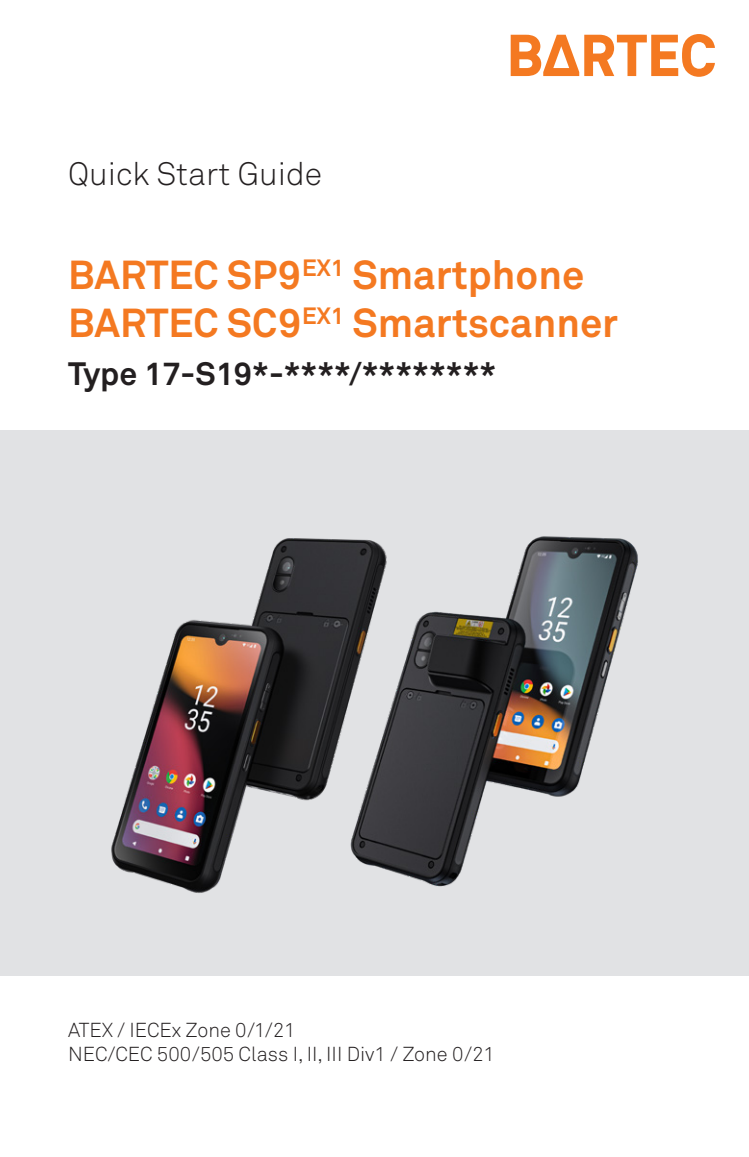
<style>
.page{position:relative;width:749px;height:1157px;background:#fff}
.page>*{position:absolute;margin:0;border:0;box-sizing:border-box;transform-origin:0 0}
.t1{font:700 40px "Akkurat Pro";color:#f47921}
.t2{font:700 32px "Akkurat Pro";color:#231f20}
.t3{font:300 32px "Akkurat Pro";color:#231f20}
.t4{font:300 20px "Akkurat Pro";color:#231f20}
</style>
<div class="page">
<svg style="left:510px;top:34px;width:204px;height:43px"></svg>
<div style="left:0;top:430px;width:748px;height:545px;background:#e1e2e4"></div>
<img style="left:394px;top:536px;width:244px;height:351px">
<img style="left:111px;top:538px;width:283px;height:355px">
<p class="t3" style="left:68px;top:155px;width:255px">Quick Start Guide</p>
<p class="t1" style="left:68px;top:251px;width:517px">BARTEC SP9<sup>EX1</sup> Smartphone</p>
<p class="t1" style="left:68px;top:299px;width:551px">BARTEC SC9<sup>EX1</sup> Smartscanner</p>
<p class="t2" style="left:68px;top:354px;width:429px">Type 17-S19*-****/********</p>
<p class="t4" style="left:68px;top:1017px;width:229px">ATEX / IECEx Zone 0/1/21</p>
<p class="t4" style="left:68px;top:1041px;width:428px">NEC/CEC 500/505 Class I, II, III Div1 / Zone 0/21</p>
</div>
